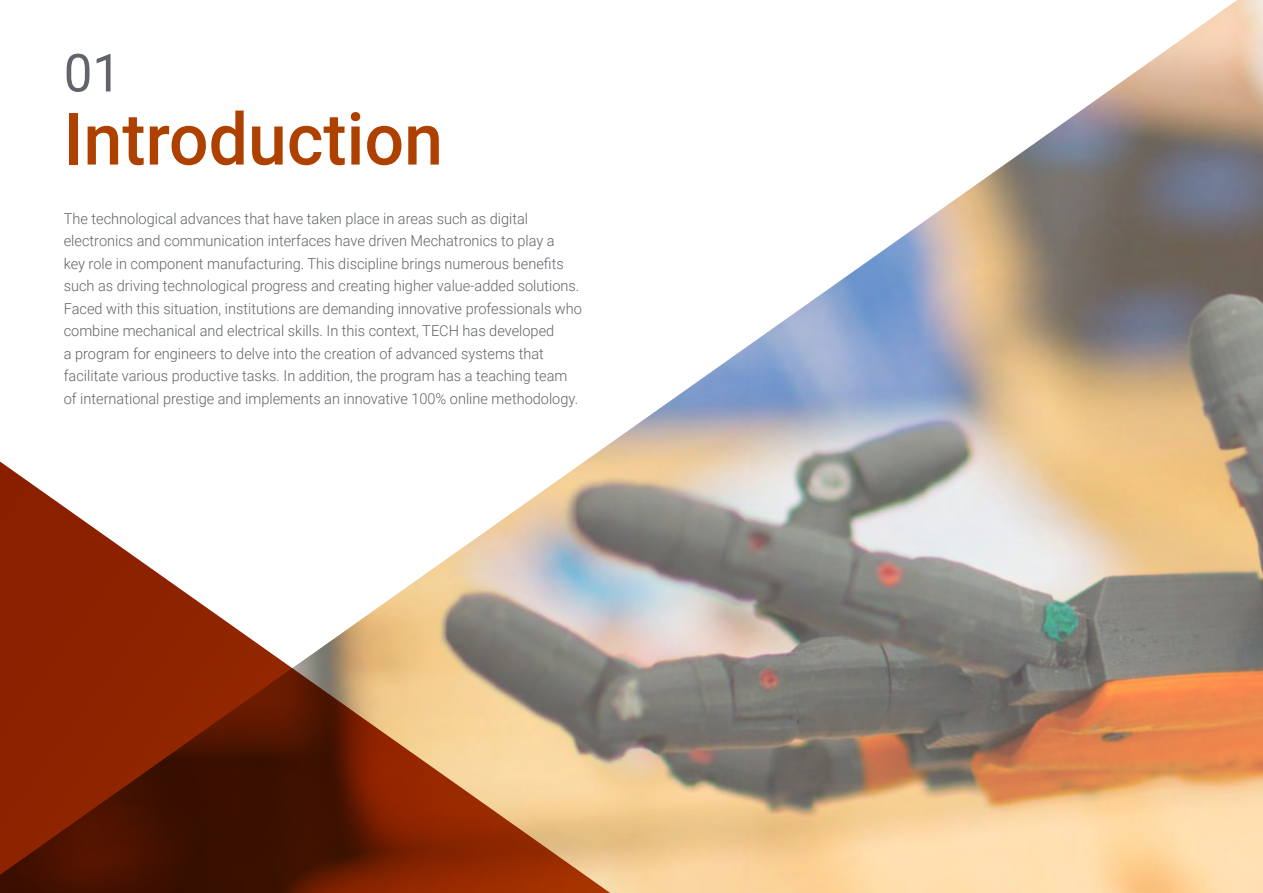
<style>
.page{position:relative;width:1263px;height:893px;background:#fff}
.page>*{position:absolute;margin:0;border:0;box-sizing:border-box;transform-origin:0 0}
.t1{font:500 72px "Roboto";color:#ae4000}
.t2{font:52.5px "Roboto";color:#61646a}
.t3{font:300 15px/22.5px "Roboto";color:#61646a}
</style>
<div class="page">
<img style="left:607px;top:0;width:656px;height:893px">
<svg style="left:0;top:446px;width:640px;height:447px"></svg>
<h2 class="t2" style="left:64px;top:36px;width:59px">01</h2>
<h1 class="t1" style="left:64px;top:89px;width:381px">Introduction</h1>
<p class="t3" style="left:64px;top:207px;width:520px">The technological advances that have taken place in areas such as digital electronics and communication interfaces have driven Mechatronics to play a<br>key role in component manufacturing. This discipline brings numerous benefits such as driving technological progress and creating higher value-added solutions.<br>Faced with this situation, institutions are demanding innovative professionals who combine mechanical and electrical skills. In this context, TECH has developed<br>a program for engineers to delve into the creation of advanced systems that facilitate various productive tasks. In addition, the program has a teaching team of international prestige and implements an innovative 100% online methodology.</p>
</div>
